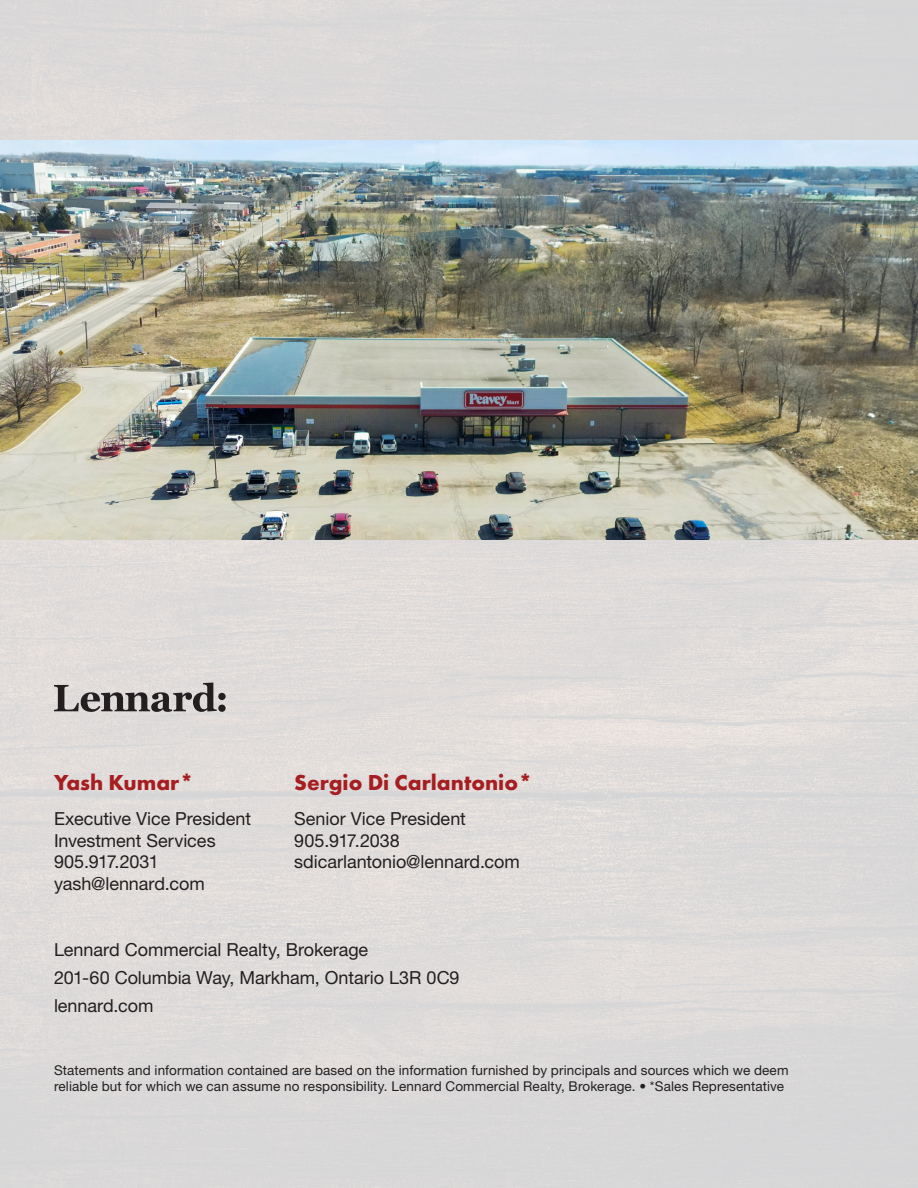
<style>
.page{position:relative;width:918px;height:1188px;background:#dddad9}
.page>*{position:absolute;margin:0;border:0;box-sizing:border-box;transform-origin:0 0}
.Heading_3{font:700 22.5px "Futura PT";color:#a61e21}
.Paragraph{font:18px/21.6px "Helvetica Neue LT Std";letter-spacing:-.005em;color:#231f20}
.Paragraph-2{font:13.5px/16.2px "Helvetica Neue LT Std";letter-spacing:.01em;color:#231f20}
</style>
<div class="page">
<svg style="left:54px;top:683px;width:172px;height:29px"></svg>
<img style="left:0;top:140px;width:918px;height:400px">
<p class="Heading_3" style="left:54px;top:768px;width:142px">Yash Kumar*</p>
<p class="Paragraph" style="left:54px;top:808px;width:199px">Executive Vice President<br>Investment Services<br>905.917.2031 yash@lennard.com</p>
<p class="Heading_3" style="left:294px;top:768px;width:240px">Sergio Di Carlantonio*</p>
<p class="Paragraph" style="left:294px;top:808px;width:227px">Senior Vice President<br>905.917.2038 sdicarlantonio@lennard.com</p>
<p class="Paragraph" style="left:54px;top:938px;width:316px">Lennard Commercial Realty, Brokerage</p>
<p class="Paragraph" style="left:54px;top:967px;width:407px">201-60 Columbia Way, Markham, Ontario L3R 0C9</p>
<p class="Paragraph" style="left:54px;top:995px;width:101px">lennard.com</p>
<p class="Paragraph-2" style="left:54px;top:1062px;width:736px">Statements and information contained are based on the information furnished by principals and sources which we deem reliable but for which we can assume no responsibility. Lennard Commercial Realty, Brokerage. • *Sales Representative</p>
</div>
